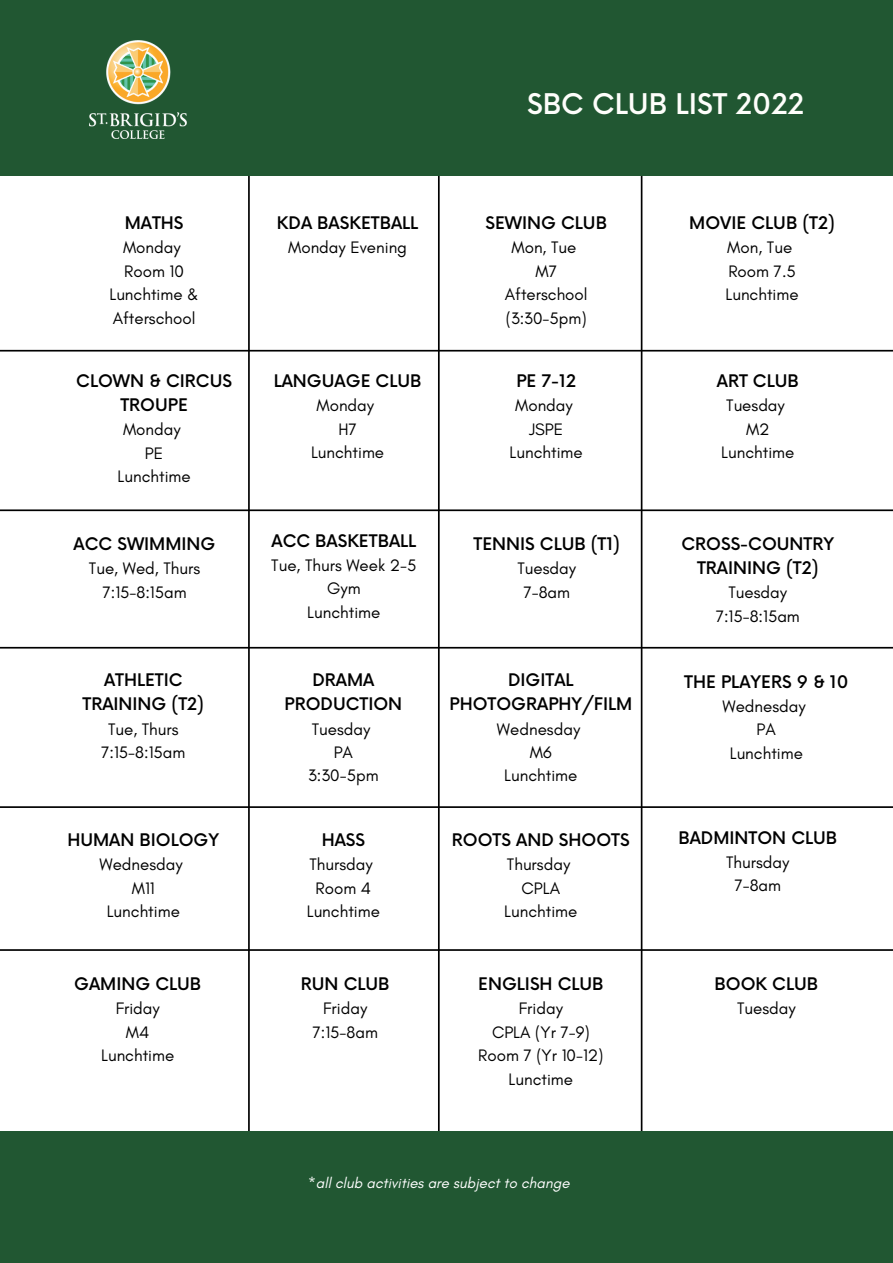
<style>
.page{position:relative;width:893px;height:1263px;background:#fff}
.page>*{position:absolute;margin:0;border:0;box-sizing:border-box;transform-origin:0 0}
.t1{font:500 27.75px "Now";color:#fefefb}
.t2{font:16.95px/23.5px "Glacial Indifference";color:#000;text-align:center}
.t3{font:500 16.95px/24.2px "Now";color:#000;text-align:center}
.t4{font:italic 15px "Glacial Indifference";color:#fff}
</style>
<div class="page">
<hr style="left:641px;top:139px;width:1px;height:1034px;background:#000">
<hr style="left:0;top:350px;width:893px;height:2px;background:#000">
<hr style="left:0;top:509px;width:893px;height:2px;background:#000">
<hr style="left:0;top:647px;width:893px;height:1px;background:#000">
<hr style="left:0;top:806px;width:893px;height:2px;background:#000">
<hr style="left:0;top:949px;width:893px;height:2px;background:#000">
<hr style="left:248px;top:139px;width:2px;height:1023px;background:#000">
<hr style="left:438px;top:139px;width:2px;height:992px;background:#000">
<div style="left:0;top:0;width:893px;height:176px;background:#215732"></div>
<div style="left:0;top:1132px;width:893px;height:131px;background:#215732"></div>
<img style="left:89px;top:40px;width:97px;height:98px">
<p class="t3" style="left:125px;top:212px;width:60px">MATHS</p>
<p class="t2" style="left:109px;top:235px;width:91px">Monday<br>Room 10<br>Lunchtime &amp;<br>Afterschool</p>
<p class="t3" style="left:76px;top:370px;width:157px">CLOWN &amp; CIRCUS<br>TROUPE</p>
<p class="t2" style="left:118px;top:418px;width:75px">Monday<br>PE<br>Lunchtime</p>
<p class="t3" style="left:74px;top:533px;width:143px">ACC SWIMMING</p>
<p class="t2" style="left:89px;top:557px;width:113px">Tue, Wed, Thurs<br>7:15-8:15am</p>
<p class="t3" style="left:83px;top:669px;width:123px">ATHLETIC<br>TRAINING (T2)</p>
<p class="t2" style="left:101px;top:717px;width:86px">Tue, Thurs<br>7:15-8:15am</p>
<p class="t3" style="left:67px;top:829px;width:153px">HUMAN BIOLOGY</p>
<p class="t2" style="left:99px;top:852px;width:85px">Wednesday<br>M11<br>Lunchtime</p>
<p class="t3" style="left:74px;top:973px;width:128px">GAMING CLUB</p>
<p class="t2" style="left:101px;top:996px;width:75px">Friday<br>M4<br>Lunchtime</p>
<h1 class="t1" style="left:527px;top:89px;width:279px">SBC CLUB LIST 2022</h1>
<p class="t3" style="left:277px;top:212px;width:143px">KDA BASKETBALL</p>
<p class="t2" style="left:288px;top:235px;width:120px">Monday Evening</p>
<p class="t3" style="left:274px;top:370px;width:149px">LANGUAGE CLUB</p>
<p class="t2" style="left:311px;top:393px;width:75px">Monday<br>H7<br>Lunchtime</p>
<p class="t3" style="left:271px;top:530px;width:146px">ACC BASKETBALL</p>
<p class="t2" style="left:271px;top:553px;width:147px">Tue, Thurs Week 2-5<br>Gym<br>Lunchtime</p>
<p class="t3" style="left:284px;top:669px;width:119px">DRAMA<br>PRODUCTION</p>
<p class="t2" style="left:308px;top:717px;width:72px">Tuesday<br>PA<br>3:30-5pm</p>
<p class="t3" style="left:322px;top:829px;width:45px">HASS</p>
<p class="t2" style="left:307px;top:852px;width:75px">Thursday<br>Room 4<br>Lunchtime</p>
<p class="t3" style="left:301px;top:973px;width:90px">RUN CLUB</p>
<p class="t2" style="left:312px;top:996px;width:67px">Friday<br>7:15-8am</p>
<p class="t3" style="left:485px;top:212px;width:123px">SEWING CLUB</p>
<p class="t2" style="left:505px;top:235px;width:84px">Mon, Tue<br>M7<br>Afterschool (3:30-5pm)</p>
<p class="t3" style="left:516px;top:370px;width:61px">PE 7-12</p>
<p class="t2" style="left:509px;top:393px;width:75px">Monday<br>JSPE<br>Lunchtime</p>
<p class="t3" style="left:473px;top:533px;width:148px">TENNIS CLUB (T1)</p>
<p class="t2" style="left:517px;top:557px;width:60px">Tuesday<br>7-8am</p>
<p class="t3" style="left:449px;top:669px;width:184px">DIGITAL<br>PHOTOGRAPHY/FILM</p>
<p class="t2" style="left:497px;top:717px;width:85px">Wednesday<br>M6<br>Lunchtime</p>
<p class="t3" style="left:452px;top:829px;width:179px">ROOTS AND SHOOTS</p>
<p class="t2" style="left:504px;top:852px;width:75px">Thursday<br>CPLA<br>Lunchtime</p>
<p class="t3" style="left:478px;top:973px;width:127px">ENGLISH CLUB</p>
<p class="t2" style="left:478px;top:996px;width:127px">Friday<br>CPLA (Yr 7-9)<br>Room 7 (Yr 10-12)<br>Lunctime</p>
<p class="t3" style="left:689px;top:212px;width:147px">MOVIE CLUB (T2)</p>
<p class="t2" style="left:725px;top:235px;width:75px;text-align:left">Mon, Tue<br>Room 7.5<br>Lunchtime</p>
<p class="t3" style="left:717px;top:370px;width:83px">ART CLUB</p>
<p class="t2" style="left:721px;top:393px;width:75px">Tuesday<br>M2<br>Lunchtime</p>
<p class="t3" style="left:681px;top:533px;width:154px">CROSS-COUNTRY<br>TRAINING (T2)</p>
<p class="t2" style="left:716px;top:581px;width:86px">Tuesday<br>7:15-8:15am</p>
<p class="t3" style="left:684px;top:670px;width:166px">THE PLAYERS 9 &amp; 10</p>
<p class="t2" style="left:722px;top:694px;width:85px">Wednesday<br>PA<br>Lunchtime</p>
<p class="t3" style="left:678px;top:826px;width:160px">BADMINTON CLUB</p>
<p class="t2" style="left:726px;top:850px;width:65px">Thursday<br>7-8am</p>
<p class="t3" style="left:714px;top:973px;width:105px">BOOK CLUB</p>
<p class="t2" style="left:737px;top:996px;width:60px">Tuesday</p>
<p class="t4" style="left:308px;top:1173px;width:263px">*all club activities are subject to change</p>
</div>
